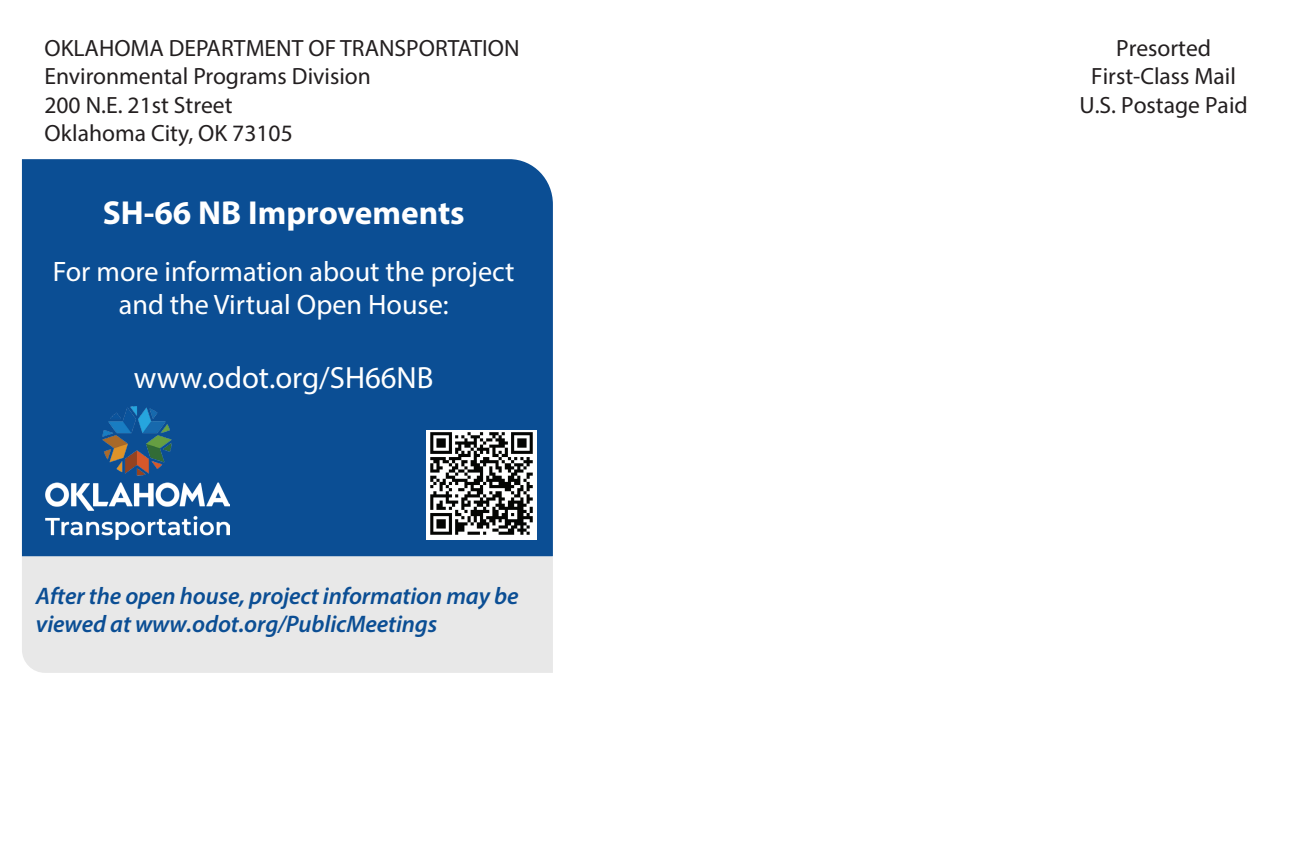
<style>
.page{position:relative;width:1296px;height:864px;background:#fff}
.page>*{position:absolute;margin:0;border:0;box-sizing:border-box;transform-origin:0 0}
.t1{font:700 33.4px "Myriad Pro";color:#fff}
.t2{font:30.8px "Myriad Pro";color:#fff}
.t3{font:28.2px/33.8px "Myriad Pro";color:#fff;text-align:center}
.t4{font:italic 600 24px/28.8px "Myriad Pro";letter-spacing:-.005em;color:#0b4e94}
.t5{font:23.6px/28.2px "Myriad Pro";color:#231f20}
</style>
<div class="page">
<div style="left:22px;top:556px;width:531px;height:117px;background:#e8e8e8"></div>
<div style="left:22px;top:159px;width:531px;height:397px;background:#0b4e94"></div>
<img style="left:426px;top:430px;width:111px;height:109px">
<img style="left:45px;top:477px;width:185px;height:62px">
<img style="left:92px;top:407px;width:91px;height:78px">
<p class="t5" style="left:44px;top:34px;width:477px">OKLAHOMA DEPARTMENT OF TRANSPORTATION<br>Environmental Programs Division<br>200 N.E. 21st Street<br>Oklahoma City, OK 73105</p>
<p class="t5" style="left:1080px;top:34px;width:170px;text-align:center">Presorted<br>First-Class Mail<br>U.S. Postage Paid</p>
<h1 class="t1" style="left:103px;top:191px;width:363px">SH-66 NB Improvements</h1>
<p class="t3" style="left:53px;top:254px;width:463px">For more information about the project and the Virtual Open House:</p>
<h2 class="t2" style="left:134px;top:359px;width:301px">www.odot.org/SH66NB</h2>
<p class="t4" style="left:36px;top:581px;width:484px">After the open house, project information may be viewed at www.odot.org/PublicMeetings</p>
</div>
